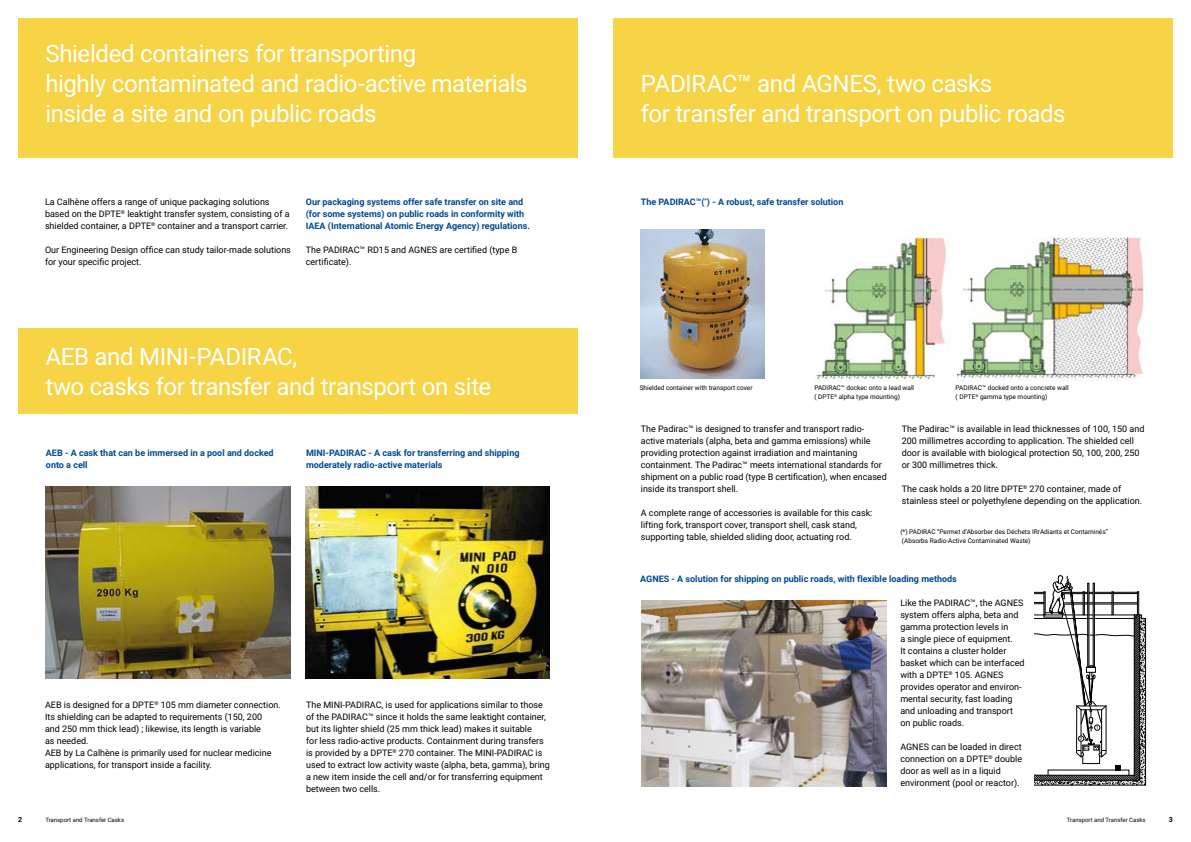
<style>
.page{position:relative;width:1191px;height:842px;background:#fff}
.page>*{position:absolute;margin:0;border:0;box-sizing:border-box;transform-origin:0 0}
.t1{font:24px/30px "Roboto";letter-spacing:-.015em;color:#fff}
.t2{font:9px/12px "Roboto";color:#000}
.t3{font:700 9px/12px "Roboto";color:#004994}
.t4{font:700 7px "Roboto";color:#000}
.t5{font:6.5px/9px "Roboto";color:#000}
.t6{font:6px "Roboto";color:#000}
.t7{font:4.4px "Helvetica Neue LT Std";color:#000}
.t8{font:700 1.9px "Helvetica Neue LT Std";color:#000}
</style>
<div class="page">
<div style="left:18px;top:18px;width:559px;height:140px;background:#f7d346"></div>
<div style="left:18px;top:329px;width:559px;height:85px;background:#f7d346"></div>
<div style="left:613px;top:18px;width:560px;height:140px;background:#f7d346"></div>
<img style="left:306px;top:486px;width:243px;height:192px">
<img style="left:45px;top:486px;width:246px;height:192px">
<img style="left:641px;top:229px;width:124px;height:149px">
<img style="left:957px;top:237px;width:188px;height:145px">
<img style="left:814px;top:229px;width:133px;height:153px">
<img style="left:641px;top:600px;width:245px;height:186px">
<svg style="left:1034px;top:575px;width:112px;height:211px"></svg>
<h1 class="t1" style="left:45px;top:37px;width:484px">Shielded containers for transporting<br>highly contaminated and radio-active materials inside a site and on public roads</h1>
<p class="t2" style="left:45px;top:195px;width:246px">La Calhène offers a range of unique packaging solutions based on the DPTE<sup>®</sup> leaktight transfer system, consisting of a shielded container, a DPTE<sup>®</sup> container and a transport carrier.</p>
<p class="t2" style="left:45px;top:243px;width:247px">Our Engineering Design office can study tailor-made solutions for your specific project.</p>
<p class="t3" style="left:306px;top:195px;width:226px">Our packaging systems offer safe transfer on site and (for some systems) on public roads in conformity with<br>IAEA (International Atomic Energy Agency) regulations.</p>
<p class="t2" style="left:306px;top:243px;width:213px">The PADIRAC™ RD15 and AGNES are certified (type B certificate).</p>
<h1 class="t1" style="left:45px;top:340px;width:447px">AEB and Mi ni-Padi rac,<br>two casks for transfer and transport on site</h1>
<p class="t3" style="left:46px;top:446px;width:229px">AEB - A cask that can be immersed in a pool and docked onto a cell</p>
<p class="t3" style="left:306px;top:446px;width:215px">Mini-Padirac - A cask for transferring and shipping moderately radio-active materials</p>
<p class="t2" style="left:45px;top:698px;width:237px">AEB is designed for a DPTE<sup>®</sup> 105 mm diameter connection.<br>Its shielding can be adapted to requirements (150, 200<br>and 250 mm thick lead) ; likewise, its length is variable<br>as needed.<br>AEB by La Calhène is primarily used for nuclear medicine applications, for transport inside a facility.</p>
<p class="t2" style="left:306px;top:698px;width:245px">The Mi ni-Padi raC, is used for applications similar to those of the PADIRAC™ since it holds the same leaktight container, but its lighter shield (25 mm thick lead) makes it suitable<br>for less radio-active products. Containment during transfers is provided by a DPTE<sup>®</sup> 270 container. The Mi ni-Padi rac is used to extract low activity waste (alpha, beta, gamma), bring a new item inside the cell and/or for transferring equipment between two cells.</p>
<h1 class="t1" style="left:641px;top:67px;width:426px">PADIRAC™ and AGN ES, two casks<br>for transfer and transport on public roads</h1>
<p class="t3" style="left:641px;top:195px;width:204px">The PADIRAC™(<sup>*</sup>) - A robust, safe transfer solution</p>
<p class="t5" style="left:639px;top:383px;width:114px">Shielded container with transport cover</p>
<p class="t5" style="left:814px;top:383px;width:101px">PADIRAC™ dockec onto a lead wall ( DPTE<sup>®</sup> alpha type mounting)</p>
<p class="t5" style="left:955px;top:383px;width:115px">PADIRAC™ docked onto a concrete wall ( DPTE<sup>®</sup> gamma type mounting)</p>
<p class="t2" style="left:641px;top:422px;width:247px">The Padirac™ is designed to transfer and transport radio&shy;active materials (alpha, beta and gamma emissions) while providing protection against irradiation and maintaning containment. The Padirac™ meets international standards for shipment on a public road (type B certification), when encased inside its transport shell.</p>
<p class="t2" style="left:641px;top:506px;width:233px">A complete range of accessories is available for this cask: lifting fork, transport cover, transport shell, cask stand, supporting table, shielded sliding door, actuating rod.</p>
<p class="t2" style="left:901px;top:422px;width:244px">The Padirac™ is available in lead thicknesses of 100, 150 and 200 millimetres according to application. The shielded cell door is available with biological protection 50, 100, 200, 250 or 300 millimetres thick.</p>
<p class="t2" style="left:901px;top:482px;width:242px">The cask holds a 20 litre DPTE<sup>®</sup> 270 container, made of stainless steel or polyethylene depending on the application.</p>
<p class="t5" style="left:900px;top:527px;width:209px">(*) PADIRAC “Permet d’Absorber des Déchets IRrAdiants et Contaminés” (Absorbs Radio-Active Contaminated Waste)</p>
<p class="t3" style="left:640px;top:572px;width:318px">AGNES - A solution for shipping on public roads, with flexible loading methods</p>
<p class="t2" style="left:900px;top:596px;width:126px">Like the PADIRAC™, the AGN ES system offers alpha, beta and gamma protection levels in<br>a single piece of equipment.<br>It contains a cluster holder basket which can be interfaced with a DPTE<sup>®</sup> 105. AGN ES provides operator and environ&shy;mental security, fast loading and unloading and transport on public roads.</p>
<p class="t2" style="left:900px;top:740px;width:123px">AGN ES can be loaded in direct connection on a DPTE<sup>®</sup> double door as well as in a liquid environment (pool or reactor).</p>
<p class="t7" style="left:1079px;top:736px;width:4px">2</p>
<p class="t8" style="left:1084px;top:747px;width:5px">GLC</p>
<p class="t7" style="left:1096px;top:725px;width:4px">1</p>
<p class="t4" style="left:18px;top:815px;width:6px">2</p>
<p class="t6" style="left:45px;top:816px;width:80px">Transport and Transfer Casks</p>
<p class="t6" style="left:1066px;top:816px;width:80px">Transport and Transfer Casks</p>
<p class="t4" style="left:1169px;top:815px;width:6px">3</p>
</div>
